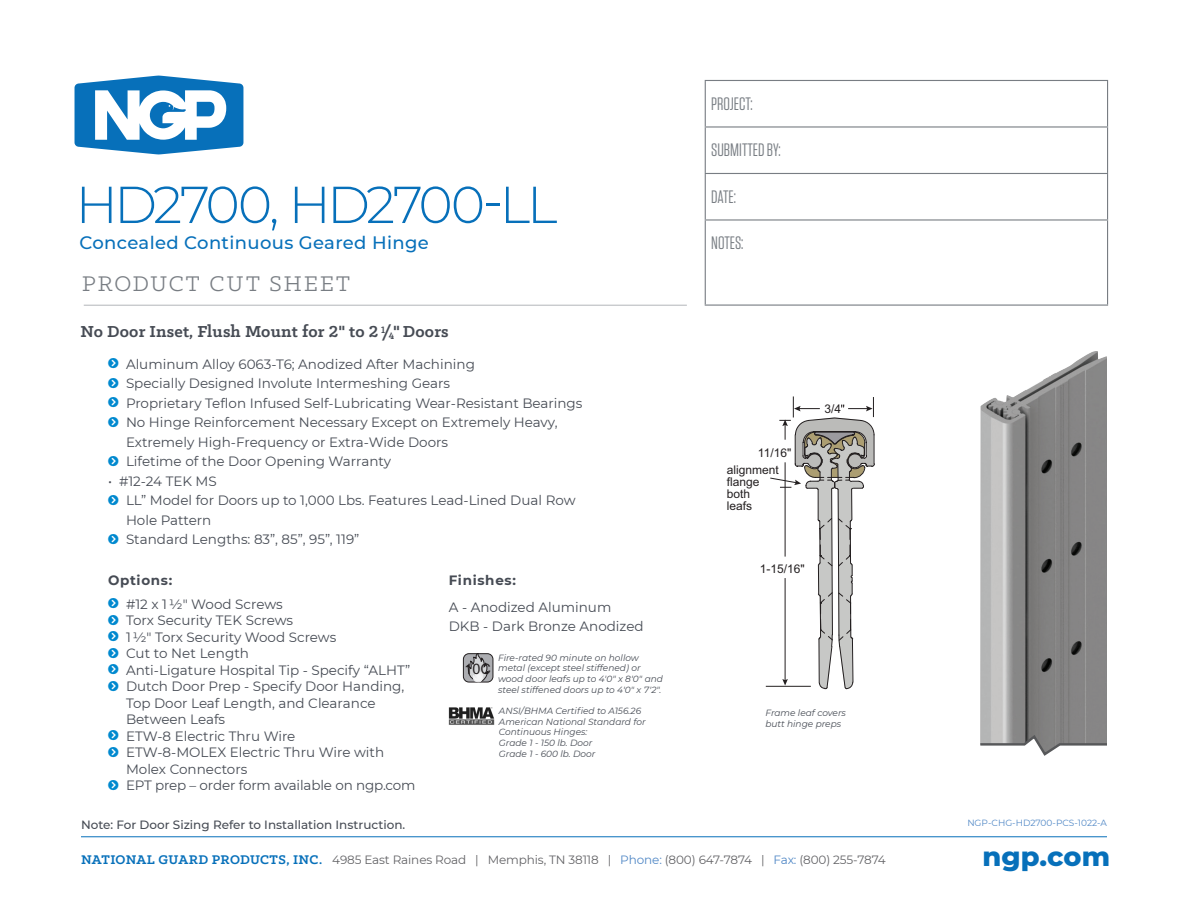
<style>
.page{position:relative;width:1188px;height:918px;background:#fff}
.page>*{position:absolute;margin:0;border:0;box-sizing:border-box;transform-origin:0 0}
.CUT_HD1{font:300 51.9px "Montserrat";letter-spacing:-.07em;color:#0770ba}
.t1{font:800 27.15px "Montserrat";color:#0770ba}
.t2{font:24px "Klinic Slab";letter-spacing:.085em;color:#787d83}
.CUT_HD3{font:700 18px "Klinic Slab";letter-spacing:.01em;color:#464b54}
.t3{font:18px "Tungsten";color:#787d83}
.CUT_HD2{font:500 18px "Montserrat";letter-spacing:.02em;color:#0770ba}
.t4{font:14.55px "Arial";color:#231f20}
.CUT_BULLETS_REG{font:13.5px/19.5px "Montserrat";color:#464b54}
.CUT_OPTIONS_REG{font:13.5px/16.5px "Montserrat";color:#464b54}
.CUT_OPTIONS_HD{font:700 13.5px "Montserrat";letter-spacing:.05em;color:#464b54}
.t5{font:12px "Montserrat";letter-spacing:-.01em;color:#636366}
.t6{font:500 12px "Montserrat";color:#464b54}
.t7{font:12px/12px "Arial";color:#231f20}
.CUT_CUTLINES{font:italic 9px/10.8px "Montserrat";color:#464b54}
.t8{font:9px "Montserrat";color:#5188c6}
.s1{font-family:"Klinic Slab";font-weight:700;font-size:14.25px;color:#0770ba}
.s2{color:#5188c6}
</style>
<div class="page">
<svg style="left:75px;top:76px;width:168px;height:78px"></svg>
<hr style="left:81px;top:836px;width:1026px;height:1px;background:#0770ba">
<hr style="left:705px;top:80px;width:403px;height:1px;background:#787d83">
<hr style="left:705px;top:81px;width:1px;height:45px;background:#787d83">
<hr style="left:1107px;top:81px;width:1px;height:45px;background:#787d83">
<hr style="left:705px;top:126px;width:403px;height:2px;background:#787d83">
<hr style="left:705px;top:128px;width:1px;height:45px;background:#787d83">
<hr style="left:1107px;top:128px;width:1px;height:45px;background:#787d83">
<hr style="left:705px;top:173px;width:403px;height:1px;background:#787d83">
<hr style="left:705px;top:174px;width:1px;height:45px;background:#787d83">
<hr style="left:1107px;top:174px;width:1px;height:45px;background:#787d83">
<hr style="left:705px;top:219px;width:403px;height:2px;background:#787d83">
<hr style="left:705px;top:221px;width:1px;height:84px;background:#787d83">
<hr style="left:1107px;top:221px;width:1px;height:84px;background:#787d83">
<hr style="left:705px;top:305px;width:403px;height:1px;background:#787d83">
<hr style="left:84px;top:305px;width:603px;height:1px;background:#b2b5b9">
<hr style="left:766px;top:686px;width:45px;height:1px;background:#231f20">
<svg style="left:769px;top:396px;width:106px;height:293px"></svg>
<hr style="left:785px;top:462px;width:1px;height:95px;background:#231f20">
<img style="left:980px;top:351px;width:127px;height:382px">
<svg style="left:980px;top:733px;width:127px;height:23px"></svg>
<div style="left:463px;top:654px;width:30px;height:28px;background:#acadb1;border-radius:6px"></div>
<div style="left:463px;top:653px;width:30px;height:30px;border:1px solid #231f20;border-radius:6px"></div>
<svg style="left:467px;top:653px;width:22px;height:30px"></svg>
<img style="left:449px;top:707px;width:45px;height:18px">
<p class="CUT_HD1" style="left:76px;top:169px;width:483px">HD2700, HD2700-LL</p>
<p class="CUT_HD2" style="left:80px;top:230px;width:351px">Concealed Continuous Geared Hinge</p>
<h3 class="t2" style="left:82px;top:269px;width:269px">PRODUCT CUT SHEET</h3>
<p class="CUT_HD3" style="left:81px;top:320px;width:370px">No Door Inset, Flush Mount for 2" to 2 <sup>1</sup>/<sub>4</sub>" Doors</p>
<p class="CUT_BULLETS_REG" style="left:126px;top:354px;width:350px">Aluminum Alloy 6063-T6; Anodized After Machining</p>
<p class="CUT_BULLETS_REG" style="left:126px;top:373px;width:326px">Specially Designed Involute Intermeshing Gears</p>
<p class="CUT_BULLETS_REG" style="left:126px;top:393px;width:458px">Proprietary Teflon Infused Self-Lubricating Wear-Resistant Bearings</p>
<p class="CUT_BULLETS_REG" style="left:126px;top:412px;width:433px">No Hinge Reinforcement Necessary Except on Extremely Heavy,<br>Extremely High-Frequency or Extra-Wide Doors</p>
<p class="CUT_BULLETS_REG" style="left:126px;top:451px;width:267px">Lifetime of the Door Opening Warranty</p>
<p class="CUT_BULLETS_REG" style="left:108px;top:471px;width:110px">• #12-24 TEK MS</p>
<p class="CUT_BULLETS_REG" style="left:126px;top:490px;width:451px">LL” Model for Doors up to 1,000 Lbs. Features Lead-Lined Dual Row<br>Hole Pattern</p>
<p class="CUT_BULLETS_REG" style="left:126px;top:529px;width:235px">Standard Lengths: 83”, 85”, 95”, 119”</p>
<p class="CUT_OPTIONS_HD" style="left:449px;top:571px;width:69px">Finishes:</p>
<p class="CUT_OPTIONS_REG" style="left:449px;top:598px;width:164px">A - Anodized Aluminum</p>
<p class="CUT_OPTIONS_REG" style="left:449px;top:618px;width:196px">DKB - Dark Bronze Anodized</p>
<p class="t4" style="left:465px;top:658px;width:28px">10C</p>
<p class="CUT_CUTLINES" style="left:498px;top:652px;width:166px">Fire-rated 90 minute on hollow metal (except steel stiffened) or wood door leafs up to 4'0" x 8'0" and steel stiffened doors up to 4'0" x 7'2".</p>
<p class="CUT_CUTLINES" style="left:499px;top:705px;width:148px">ANSI/BHMA Certified to A156.26<br>American National Standard for<br>Continuous Hinges:<br>Grade 1 - 150 lb. Door<br>Grade 1 - 600 lb. Door</p>
<p class="CUT_OPTIONS_HD" style="left:108px;top:571px;width:66px">Options:</p>
<p class="CUT_OPTIONS_REG" style="left:126px;top:595px;width:158px">#12 x 1 1/2" Wood Screws</p>
<p class="CUT_OPTIONS_REG" style="left:126px;top:612px;width:169px">Torx Security TEK Screws</p>
<p class="CUT_OPTIONS_REG" style="left:126px;top:628px;width:212px">1 1/2" Torx Security Wood Screws</p>
<p class="CUT_OPTIONS_REG" style="left:126px;top:645px;width:125px">Cut to Net Length</p>
<p class="CUT_OPTIONS_REG" style="left:126px;top:661px;width:286px">Anti-Ligature Hospital Tip - Specify “ALHT”</p>
<p class="CUT_OPTIONS_REG" style="left:126px;top:678px;width:280px">Dutch Door Prep - Specify Door Handing,<br>Top Door Leaf Length, and Clearance<br>Between Leafs</p>
<p class="CUT_OPTIONS_REG" style="left:126px;top:727px;width:171px">ETW-8 Electric Thru Wire</p>
<p class="CUT_OPTIONS_REG" style="left:126px;top:744px;width:260px">ETW-8-MOLEX Electric Thru Wire with<br>Molex Connectors</p>
<p class="CUT_OPTIONS_REG" style="left:126px;top:777px;width:291px">EPT prep – order form available on ngp.com</p>
<h3 class="t3" style="left:711px;top:94px;width:43px">PROJECT:</h3>
<h3 class="t3" style="left:711px;top:141px;width:71px">SUBMITTED BY:</h3>
<h3 class="t3" style="left:711px;top:187px;width:26px">DATE:</h3>
<h3 class="t3" style="left:711px;top:234px;width:34px">NOTES:</h3>
<p class="t7" style="left:758px;top:447px;width:35px">11/16"</p>
<p class="t7" style="left:727px;top:464px;width:54px">alignment flange both<br>leafs</p>
<p class="t7" style="left:825px;top:403px;width:18px">3/4</p>
<p class="t7" style="left:760px;top:562px;width:46px">1-15/16"</p>
<p class="CUT_CUTLINES" style="left:765px;top:707px;width:82px">Frame leaf covers butt hinge preps</p>
<p class="t6" style="left:81px;top:816px;width:326px">Note: For Door Sizing Refer to Installation Instruction.</p>
<p class="t8" style="left:967px;top:817px;width:141px">NGP-CHG-HD2700-PCS-1022-A</p>
<p class="t5" style="left:81px;top:851px;width:806px"><span class="s1">NATIONAL GUARD PRODUCTS, INC.</span> 4985 East Raines Road | Memphis, TN 38118 | <span class="s2">Phone:</span> (800) 647-7874 | <span class="s2">Fax:</span> (800) 255-7874</p>
<h2 class="t1" style="left:983px;top:837px;width:129px">ngp.com</h2>
</div>
